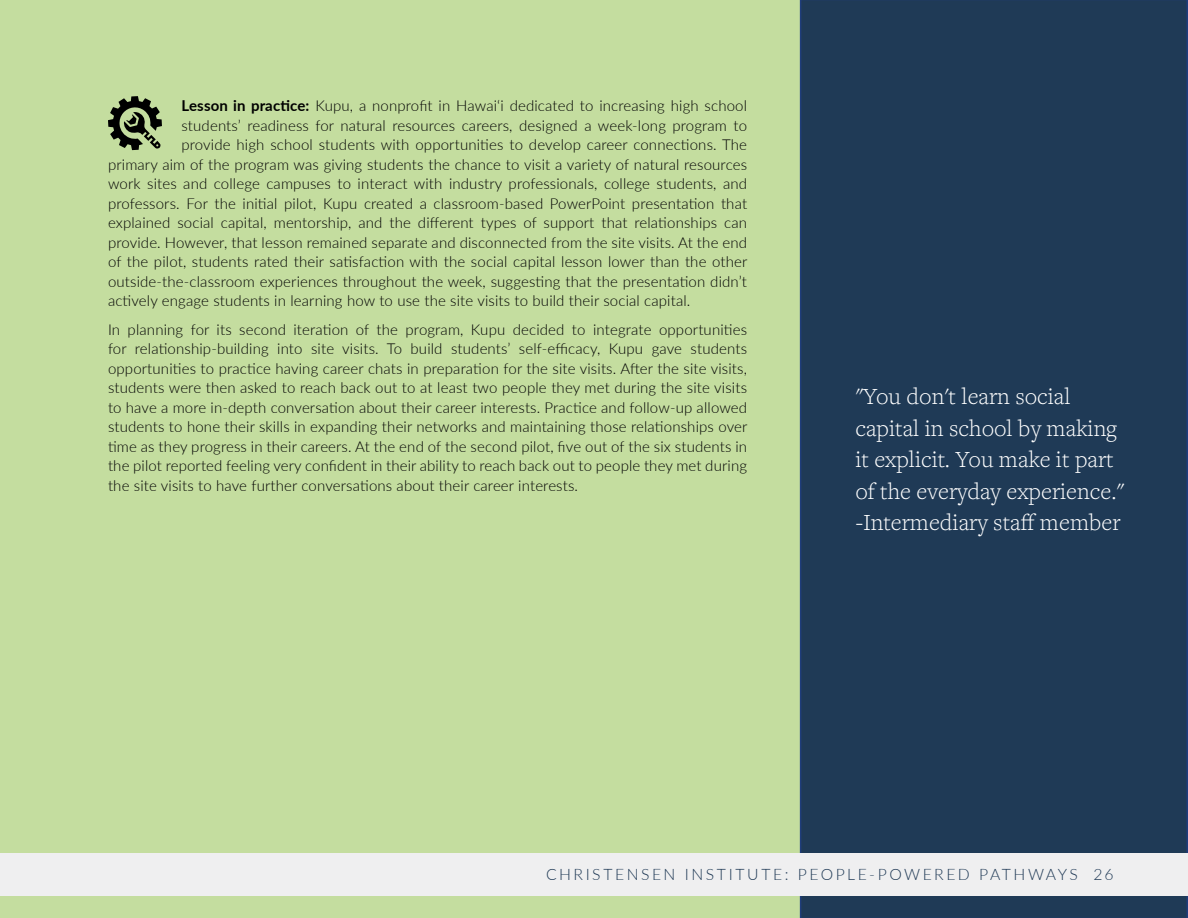
<style>
.page{position:relative;width:1188px;height:918px;background:#fff}
.page>*{position:absolute;margin:0;border:0;box-sizing:border-box;transform-origin:0 0}
.t1{font:300 24px/31.5px "Freight Text Pro";color:#fff}
.t2{font:300 15.75px "Lato";letter-spacing:.16em;color:#203a56}
.t3{font:300 15px/19.5px "Lato";letter-spacing:.01em;color:#000;text-align:justify}
.s1{font-weight:700}
</style>
<div class="page">
<div style="left:0;top:0;width:800px;height:918px;background:#c4dd9f"></div>
<svg style="left:108px;top:96px;width:54px;height:54px"></svg>
<div style="left:800px;top:0;width:388px;height:918px;background:#1f3a56"></div>
<div style="left:0;top:853px;width:1188px;height:43px;background:#efeff0"></div>
<p class="t3" style="left:182px;top:95px;width:567px"><span class="s1">Lesson in practice:</span> Kupu, a nonprofit in Hawai‘i dedicated to increasing high school</p>
<p class="t3" style="left:181px;top:115px;width:567px">students’ readiness for natural resources careers, designed a week-long program to</p>
<p class="t3" style="left:181px;top:134px;width:567px">provide high school students with opportunities to develop career connections. The</p>
<p class="t3" style="left:108px;top:154px;width:641px">primary aim of the program was giving students the chance to visit a variety of natural resources</p>
<p class="t3" style="left:108px;top:173px;width:641px">work sites and college campuses to interact with industry professionals, college students, and</p>
<p class="t3" style="left:108px;top:193px;width:641px">professors. For the initial pilot, Kupu created a classroom-based PowerPoint presentation that</p>
<p class="t3" style="left:108px;top:212px;width:641px">explained social capital, mentorship, and the different types of support that relationships can</p>
<p class="t3" style="left:108px;top:232px;width:641px">provide. However, that lesson remained separate and disconnected from the site visits. At the end</p>
<p class="t3" style="left:108px;top:251px;width:641px">of the pilot, students rated their satisfaction with the social capital lesson lower than the other</p>
<p class="t3" style="left:108px;top:271px;width:641px">outside-the-classroom experiences throughout the week, suggesting that the presentation didn’t</p>
<p class="t3" style="left:108px;top:290px;width:584px">actively engage students in learning how to use the site visits to build their social capital.</p>
<p class="t3" style="left:108px;top:319px;width:641px">In planning for its second iteration of the program, Kupu decided to integrate opportunities for relationship-building into site visits. To build students’ self-efficacy, Kupu gave students opportunities to practice having career chats in preparation for the site visits. After the site visits, students were then asked to reach back out to at least two people they met during the site visits to have a more in-depth conversation about their career interests. Practice and follow-up allowed students to hone their skills in expanding their networks and maintaining those relationships over time as they progress in their careers. At the end of the second pilot, five out of the six students in the pilot reported feeling very confident in their ability to reach back out to people they met during the site visits to have further conversations about their career interests.</p>
<h1 class="t1" style="left:855px;top:380px;width:270px">"You don't learn social capital in school by making it explicit. You make it part of the everyday experience." -Intermediary staff member</h1>
<p class="t2" style="left:546px;top:864px;width:569px">CHRISTENSEN INSTITUTE: PEOPLE-POWERED PATHWAYS 26</p>
</div>
